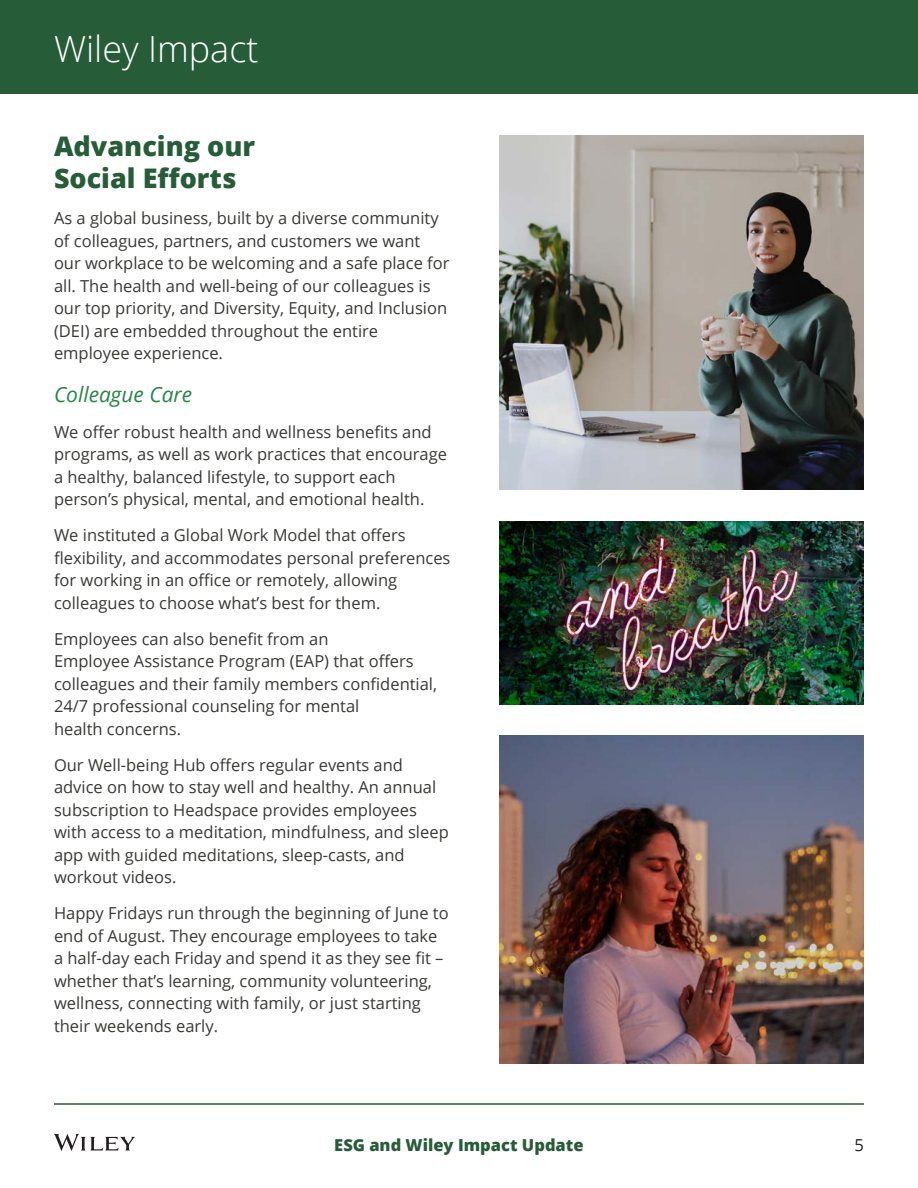
<style>
.page{position:relative;width:918px;height:1188px;background:#fff}
.page>*{position:absolute;margin:0;border:0;box-sizing:border-box;transform-origin:0 0}
.t1{font:300 36px "Open Sans";color:#fff}
.Section_Title{font:800 27px/32.4px "Open Sans";color:#275c39}
.Call-out{font:italic 21px "Open Sans";color:#2a854a}
.t2{font:16.5px/22.5px "Open Sans";color:#383935}
.t3{font:800 16.5px "Open Sans";color:#275c39}
.t4{font:16.5px "Open Sans";color:#231f20}
</style>
<div class="page">
<svg style="left:54px;top:1134px;width:81px;height:17px"></svg>
<hr style="left:54px;top:1103px;width:810px;height:2px;background:#275c39">
<div style="left:0;top:0;width:918px;height:94px;background:#275c39"></div>
<img style="left:499px;top:135px;width:365px;height:355px">
<img style="left:499px;top:735px;width:365px;height:329px">
<img style="left:499px;top:521px;width:365px;height:183px">
<p class="t1" style="left:54px;top:25px;width:206px">Wiley Impact</p>
<p class="Section_Title" style="left:54px;top:128px;width:203px">Advancing our<br>Social Efforts</p>
<p class="t2" style="left:54px;top:206px;width:397px">As a global business, built by a diverse community of colleagues, partners, and customers we want our workplace to be welcoming and a safe place for all. The health and well-being of our colleagues is our top priority, and Diversity, Equity, and Inclusion (DEI) are embedded throughout the entire employee experience.</p>
<p class="Call-out" style="left:54px;top:380px;width:140px">Colleague Care</p>
<p class="t2" style="left:54px;top:420px;width:395px">We offer robust health and wellness benefits and programs, as well as work practices that encourage a healthy, balanced lifestyle, to support each person’s physical, mental, and emotional health.</p>
<p class="t2" style="left:54px;top:524px;width:398px">We instituted a Global Work Model that offers flexibility, and accommodates personal preferences for working in an office or remotely, allowing colleagues to choose what’s best for them.</p>
<p class="t2" style="left:54px;top:627px;width:385px">Employees can also benefit from an<br>Employee Assistance Program (EAP) that offers colleagues and their family members confidential, 24/7 professional counseling for mental<br>health concerns.</p>
<p class="t2" style="left:54px;top:753px;width:396px">Our Well-being Hub offers regular events and advice on how to stay well and healthy. An annual subscription to Headspace provides employees with access to a meditation, mindfulness, and sleep app with guided meditations, sleep-casts, and workout videos.</p>
<p class="t2" style="left:54px;top:902px;width:396px">Happy Fridays run through the beginning of June to end of August. They encourage employees to take a half-day each Friday and spend it as they see fit – whether that’s learning, community volunteering, wellness, connecting with family, or just starting their weekends early.</p>
<p class="t3" style="left:334px;top:1132px;width:251px">ESG and Wiley Impact Update</p>
<p class="t4" style="left:855px;top:1134px;width:11px">5</p>
</div>
